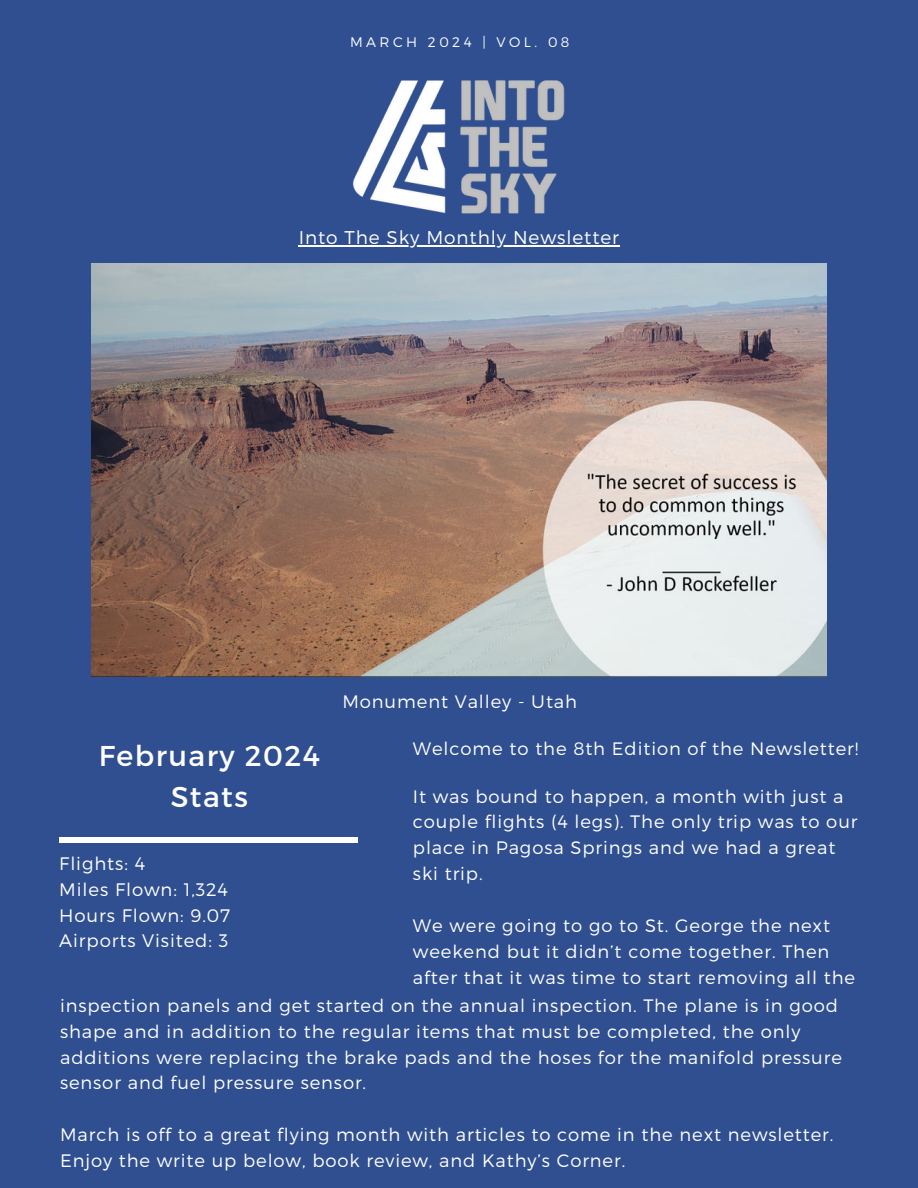
<style>
.page{position:relative;width:918px;height:1188px;background:#304f91}
.page>*{position:absolute;margin:0;border:0;box-sizing:border-box;transform-origin:0 0}
.t1{font:28.65px/40.5px "Montserrat";letter-spacing:.05em;color:#fff;text-align:center}
.t2{font:300 18.45px "Montserrat";letter-spacing:.05em;color:#fff}
.t3{font:300 18.15px/26px "Montserrat";letter-spacing:.05em;color:#fff}
.t4{font:300 18px/25.8px "Montserrat";letter-spacing:.05em;color:#fff}
.t5{font:300 13.8px "Montserrat";letter-spacing:.25em;color:#fff}
</style>
<div class="page">
<hr style="left:60px;top:838px;width:298px;height:4px;background:#fff">
<img style="left:352px;top:80px;width:213px;height:134px">
<img style="left:92px;top:263px;width:734px;height:413px">
<hr style="left:299px;top:245px;width:321px;height:1px;background:#fff">
<p class="t5" style="left:350px;top:34px;width:221px">MARCH 2024 | VOL. 08</p>
<p class="t2" style="left:299px;top:226px;width:322px">Into The Sky Monthly Newsletter</p>
<h1 class="t1" style="left:99px;top:736px;width:223px">February 2024<br>Stats</h1>
<p class="t3" style="left:59px;top:850px;width:172px">Flights: 4<br>Miles Flown: 1,324<br>Hours Flown: 9.07<br>Airports Visited: 3</p>
<p class="t4" style="left:342px;top:688px;width:236px">Monument Valley - Utah</p>
<p class="t4" style="left:413px;top:736px;width:447px">Welcome to the 8th Edition of the Newsletter!</p>
<p class="t4" style="left:413px;top:783px;width:446px">It was bound to happen, a month with just a couple flights (4 legs). The only trip was to our place in Pagosa Springs and we had a great ski trip.</p>
<p class="t4" style="left:413px;top:912px;width:444px">We were going to go to St. George the next weekend but it didn’t come together. Then after that it was time to start removing all the</p>
<p class="t4" style="left:60px;top:992px;width:783px">inspection panels and get started on the annual inspection. The plane is in good shape and in addition to the regular items that must be completed, the only additions were replacing the brake pads and the hoses for the manifold pressure sensor and fuel pressure sensor.</p>
<p class="t4" style="left:60px;top:1122px;width:775px">March is off to a great flying month with articles to come in the next newsletter.<br>Enjoy the write up below, book review, and Kathy’s Corner.</p>
</div>
